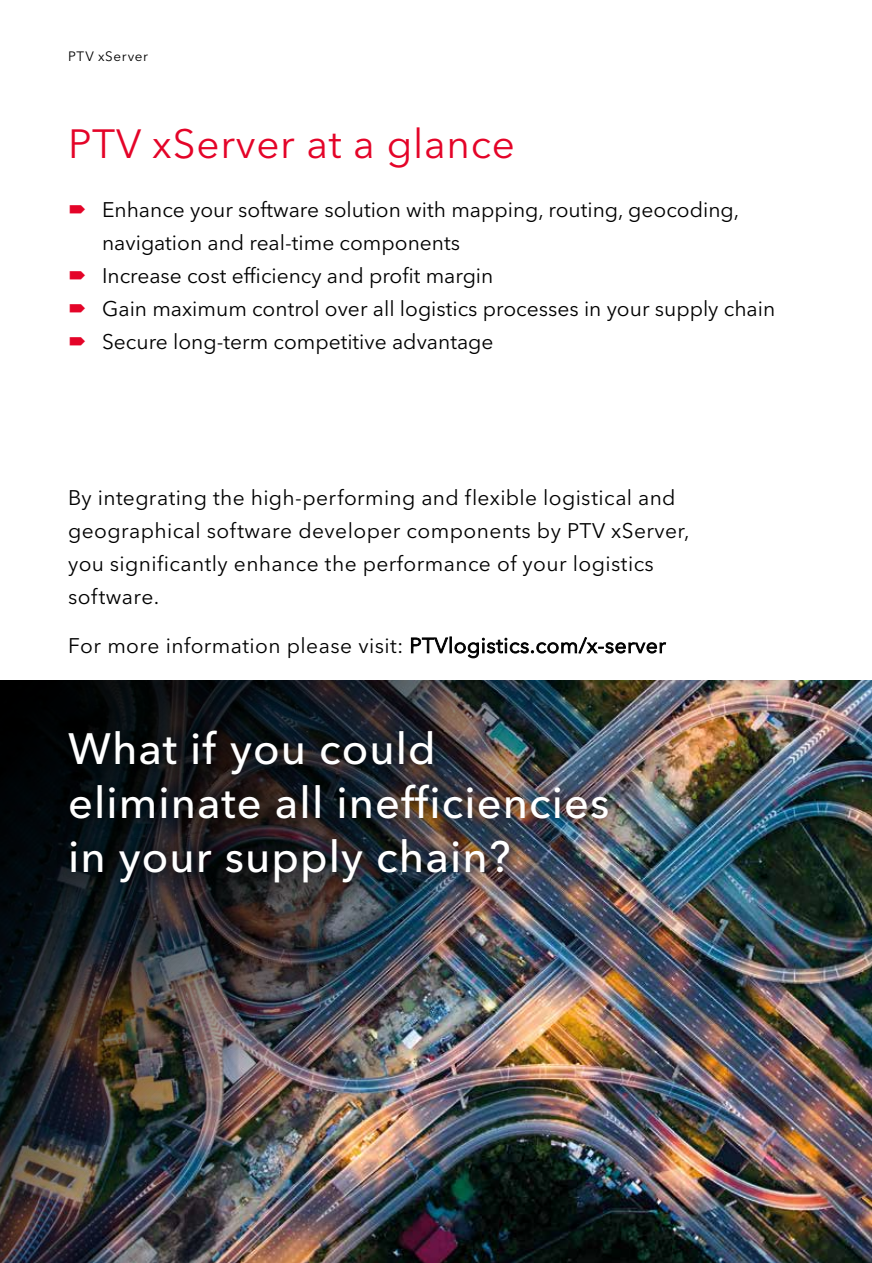
<style>
.page{position:relative;width:872px;height:1263px;background:#fff}
.page>*{position:absolute;margin:0;border:0;box-sizing:border-box;transform-origin:0 0}
.t1{font:500 43.5px/54px "Avenir Next LT Pro";letter-spacing:.025em;color:#fff}
.t2{font:40.5px "Avenir Next LT Pro";letter-spacing:.02em;color:#e40428}
.t3{font:21px/33px "Avenir Next LT Pro";letter-spacing:.01em;color:#000}
.t4{font:13.5px "Avenir Next LT Pro";letter-spacing:.045em;color:#000}
</style>
<div class="page">
<img style="left:823px;top:680px;width:48px;height:583px">
<img style="left:0;top:680px;width:823px;height:583px">
<svg style="left:871px;top:680px;width:1px;height:583px"></svg>
<div style="left:55px;top:715px;width:567px;height:182px;background:#000;opacity:.85"></div>
<p class="t4" style="left:68px;top:48px;width:81px">PTV xServer</p>
<h2 class="t2" style="left:68px;top:120px;width:448px">PTV xServer at a glance</h2>
<p class="t3" style="left:102px;top:193px;width:674px">Enhance your software solution with mapping, routing, geocoding, navigation and real-time components<br>Increase cost efficiency and profit margin<br>Gain maximum control over all logistics processes in your supply chain Secure long-term competitive advantage</p>
<p class="t3" style="left:68px;top:481px;width:623px">By integrating the high-performing and flexible logistical and geographical software developer components by PTV xServer, you significantly enhance the performance of your logistics software.</p>
<p class="t3" style="left:68px;top:629px;width:599px">For more information please visit: PTVlogistics.com/x-server</p>
<h1 class="t1" style="left:68px;top:722px;width:543px">What if you could eliminate all inefficiencies in your supply chain?</h1>
</div>
